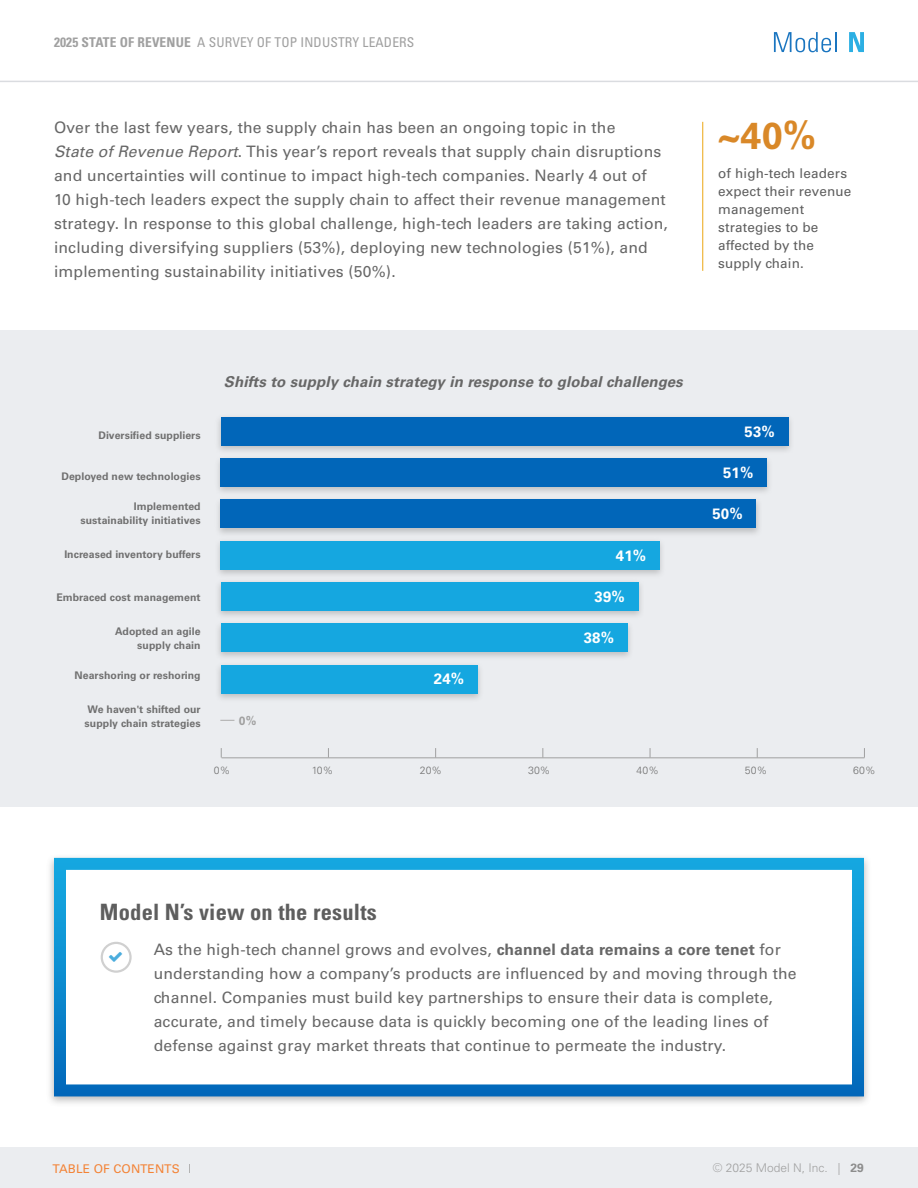
<style>
.page{position:relative;width:918px;height:1188px;background:#fff}
.page>*{position:absolute;margin:0;border:0;box-sizing:border-box;transform-origin:0 0}
._25pt{font:700 37.5px "Univers LT Pro 65";color:#d98828}
.H2__no_TOC{font:700 condensed 22.5px "Univers LT Pro";letter-spacing:.01em;color:#5e5e5e}
.Body{font:15.75px/24px "Univers LT Pro 55 Roman";letter-spacing:.01em;color:#676767}
.H4___Italic{font:italic 700 15px "Univers LT Pro 65";letter-spacing:.01em;color:#676767}
._12pt{font:700 15px "Univers LT Pro 65";letter-spacing:.01em;color:#fff}
.Sidebar_Body___Figure{font:13.5px/18px "Univers LT Pro 55 Roman";letter-spacing:.01em;color:#5e5e5e}
.t1{font:condensed 13.5px "Univers LT Pro";letter-spacing:.01em;color:#a0a0a0}
.t2{font:300 12px "Univers LT Pro 45";color:#a0a0a0}
.t3{font:12px "Univers LT Pro 55 Roman";letter-spacing:.01em;color:#f47721}
._12pt-2{font:700 12px "Univers LT Pro 65";color:#a0a0a0}
.Chart_labels_numbers__R{font:700 10.5px/13.5px "Univers LT Pro 65";letter-spacing:.005em;color:#707070;text-align:right}
.Chart_labels_numbers__C{font:300 10.5px "Univers LT Pro 45";letter-spacing:.005em;color:#707070}
.s1{font-weight:700}
.s2{font-family:"Univers LT Pro 55";font-style:italic}
.s3{font-family:"Univers LT Pro 65";font-weight:700}
.s4{font-family:"Univers LT Pro 65";font-weight:700;color:#8d8d8d}
</style>
<div class="page">
<div style="left:0;top:331px;width:918px;height:476px;background:#ebedf0"></div>
<div style="left:0;top:1148px;width:918px;height:40px;background:#ebedf0"></div>
<svg style="left:774px;top:32px;width:57px;height:20px"></svg>
<hr style="left:835px;top:32px;width:2px;height:20px;background:#0166b9">
<svg style="left:849px;top:32px;width:15px;height:20px"></svg>
<hr style="left:0;top:81px;width:918px;height:1px;background:#dadce0">
<hr style="left:702px;top:122px;width:1px;height:149px;background:#edab1e">
<div style="left:47px;top:853px;width:825px;height:254px;background:#7a7a7a;opacity:.5"></div>
<div style="left:60px;top:864px;width:798px;height:226px;background:#fff"></div>
<div style="left:101px;top:942px;width:31px;height:31px;border:2px solid #d0d0d0;border-radius:50%"></div>
<hr style="left:222px;top:757px;width:642px;height:1px;background:#a0a0a0">
<div style="left:214px;top:414px;width:580px;height:41px;background:#7a7a7a;opacity:.4"></div>
<div style="left:221px;top:417px;width:567px;height:29px;background:#0166b9"></div>
<div style="left:214px;top:455px;width:559px;height:41px;background:#7a7a7a;opacity:.4"></div>
<div style="left:221px;top:458px;width:546px;height:29px;background:#0166b9"></div>
<div style="left:214px;top:496px;width:548px;height:41px;background:#7a7a7a;opacity:.4"></div>
<div style="left:221px;top:500px;width:535px;height:28px;background:#0166b9"></div>
<div style="left:214px;top:538px;width:452px;height:41px;background:#7a7a7a;opacity:.4"></div>
<div style="left:221px;top:541px;width:439px;height:29px;background:#15a7e0"></div>
<div style="left:214px;top:579px;width:430px;height:41px;background:#7a7a7a;opacity:.4"></div>
<div style="left:221px;top:582px;width:417px;height:29px;background:#15a7e0"></div>
<div style="left:214px;top:620px;width:420px;height:41px;background:#7a7a7a;opacity:.4"></div>
<div style="left:221px;top:623px;width:407px;height:29px;background:#15a7e0"></div>
<div style="left:214px;top:661px;width:270px;height:42px;background:#7a7a7a;opacity:.4"></div>
<div style="left:221px;top:665px;width:257px;height:28px;background:#15a7e0"></div>
<svg style="left:220px;top:720px;width:14px;height:1px"></svg>
<p class="t1" style="left:54px;top:34px;width:362px"><span class="s1">2025 STATE OF REVENUE</span> A SURVEY OF TOP INDUSTRY LEADERS</p>
<p class="Body" style="left:54px;top:115px;width:615px">Over the last few years, the supply chain has been an ongoing topic in the<br><span class="s2">State of Revenue Report</span>. This year’s report reveals that supply chain disruptions and uncertainties will continue to impact high-tech companies. Nearly 4 out of<br>10 high-tech leaders expect the supply chain to affect their revenue management strategy. In response to this global challenge, high-tech leaders are taking action, including diversifying suppliers (53%), deploying new technologies (51%), and implementing sustainability initiatives (50%).</p>
<p class="_25pt" style="left:718px;top:109px;width:100px">~40%</p>
<p class="Sidebar_Body___Figure" style="left:718px;top:163px;width:135px">of high-tech leaders expect their revenue management strategies to be affected by the supply chain.</p>
<p class="Chart_labels_numbers__R" style="left:98px;top:428px;width:104px">Diversified suppliers</p>
<p class="Chart_labels_numbers__R" style="left:61px;top:469px;width:141px">Deployed new technologies</p>
<p class="Chart_labels_numbers__R" style="left:81px;top:499px;width:122px">Implemented sustainability initiatives</p>
<p class="Chart_labels_numbers__R" style="left:64px;top:547px;width:138px">Increased inventory buffers</p>
<p class="Chart_labels_numbers__R" style="left:56px;top:590px;width:146px">Embraced cost management</p>
<p class="Chart_labels_numbers__R" style="left:115px;top:624px;width:87px">Adopted an agile supply chain</p>
<p class="Chart_labels_numbers__R" style="left:75px;top:668px;width:128px">Nearshoring or reshoring</p>
<p class="Chart_labels_numbers__R" style="left:85px;top:702px;width:118px;text-align:left">We haven't shifted our supply chain strategies</p>
<p class="H4___Italic" style="left:224px;top:371px;width:460px">Shifts to supply chain strategy in response to global challenges</p>
<p class="_12pt-2" style="left:239px;top:712px;width:19px">0%</p>
<p class="_12pt" style="left:434px;top:669px;width:32px">24%</p>
<p class="_12pt" style="left:616px;top:545px;width:32px">41%</p>
<p class="_12pt" style="left:595px;top:586px;width:32px">39%</p>
<p class="_12pt" style="left:584px;top:627px;width:32px">38%</p>
<p class="_12pt" style="left:745px;top:421px;width:32px">53%</p>
<p class="_12pt" style="left:723px;top:462px;width:32px">51%</p>
<p class="_12pt" style="left:712px;top:504px;width:32px">50%</p>
<p class="Chart_labels_numbers__C" style="left:214px;top:763px;width:18px">0%</p>
<p class="Chart_labels_numbers__C" style="left:312px;top:763px;width:23px">10%</p>
<p class="Chart_labels_numbers__C" style="left:420px;top:763px;width:24px">20%</p>
<p class="Chart_labels_numbers__C" style="left:528px;top:763px;width:24px">30%</p>
<p class="Chart_labels_numbers__C" style="left:637px;top:763px;width:24px">40%</p>
<p class="Chart_labels_numbers__C" style="left:745px;top:763px;width:24px">50%</p>
<p class="Chart_labels_numbers__C" style="left:853px;top:763px;width:24px">60%</p>
<p class="H2__no_TOC" style="left:100px;top:898px;width:279px">Model N’s view on the results</p>
<p class="Body" style="left:154px;top:936px;width:644px">As the high-tech channel grows and evolves, <span class="s3">channel data remains a core tenet</span> for understanding how a company’s products are influenced by and moving through the channel. Companies must build key partnerships to ensure their data is complete, accurate, and timely because data is quickly becoming one of the leading lines of defense against gray market threats that continue to permeate the industry.</p>
<p class="t3" style="left:53px;top:1160px;width:129px">TABLE OF CONTENTS</p>
<p class="t2" style="left:713px;top:1160px;width:153px">© 2025 Model N, Inc. | <span class="s4">29</span></p>
</div>
